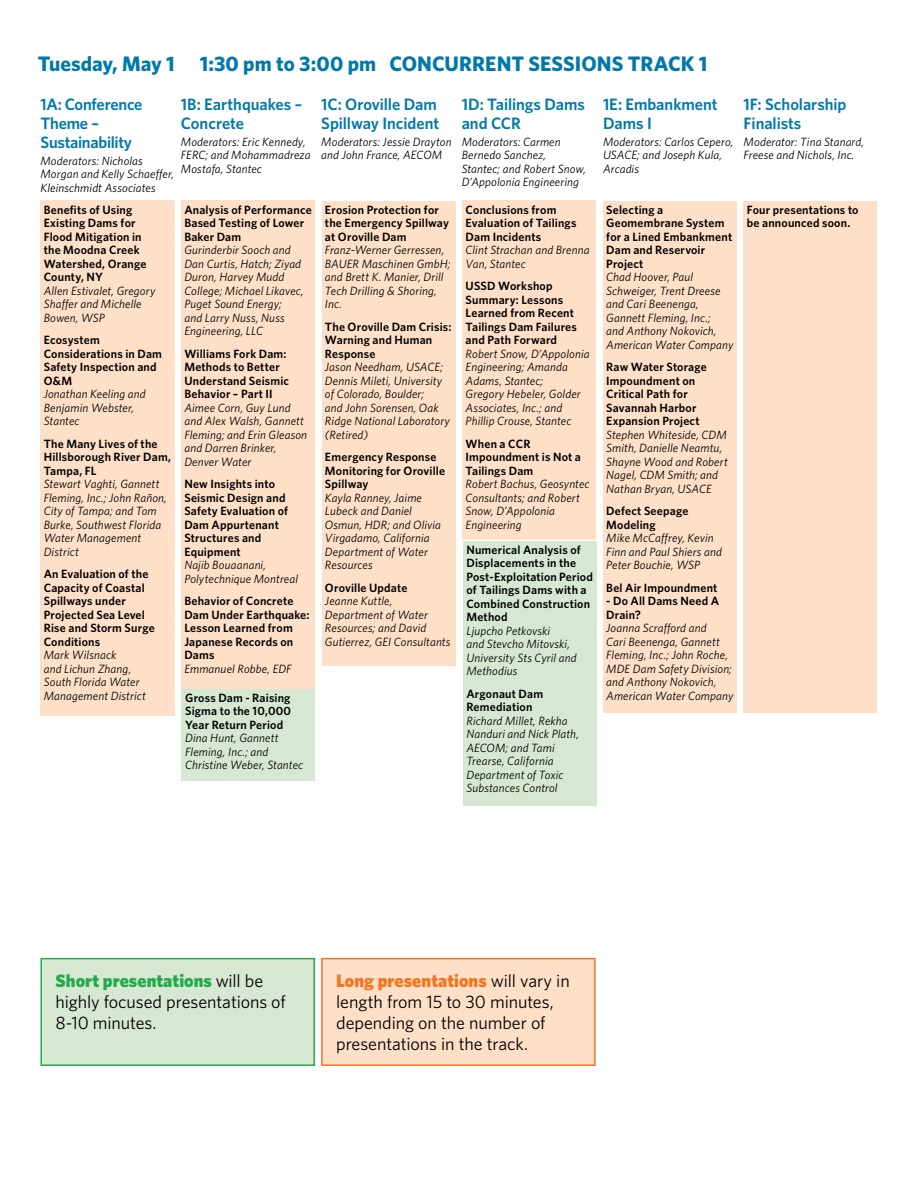
<style>
.page{position:relative;width:918px;height:1188px;background:#fff}
.page>*{position:absolute;margin:0;border:0;box-sizing:border-box;transform-origin:0 0}
.t1{font:700 21px "Whitney";color:#0079aa}
.t2{font:18px/21px "Whitney";letter-spacing:-.005em;color:#000}
.t3{font:600 16.5px/18.8px "Whitney";letter-spacing:-.005em;color:#0079aa}
.t4{font:italic 12px/13.5px "Whitney";letter-spacing:.01em;color:#000}
.t5{font:600 12px/13.5px "Whitney";letter-spacing:.015em;color:#000}
.s1{font-weight:900;color:#23aa4a}
.s2{font-weight:900;color:#f47521}
</style>
<div class="page">
<div style="left:40px;top:201px;width:135px;height:515px;background:#fedfc7"></div>
<div style="left:181px;top:201px;width:134px;height:488px;background:#fedfc7"></div>
<div style="left:322px;top:201px;width:134px;height:464px;background:#fedfc7"></div>
<div style="left:462px;top:201px;width:134px;height:339px;background:#fedfc7"></div>
<div style="left:603px;top:201px;width:134px;height:512px;background:#fedfc7"></div>
<div style="left:744px;top:201px;width:133px;height:512px;background:#fedfc7"></div>
<div style="left:463px;top:541px;width:133px;height:265px;background:#d6e8d2"></div>
<div style="left:322px;top:959px;width:273px;height:106px;background:#fedfc7"></div>
<div style="left:321px;top:958px;width:275px;height:108px;border:2px solid #f47521"></div>
<div style="left:41px;top:959px;width:273px;height:106px;background:#d6e8d2"></div>
<div style="left:40px;top:958px;width:275px;height:108px;border:2px solid #23aa4a"></div>
<div style="left:182px;top:689px;width:133px;height:92px;background:#d6e8d2"></div>
<h1 class="t1" style="left:38px;top:49px;width:671px">Tuesday, May 1 1:30 pm to 3:00 pm CONCURRENT SESSIONS TRACK 1</h1>
<h3 class="t3" style="left:40px;top:95px;width:104px">1A: Conference<br>Theme –<br>Sustainability</h3>
<p class="t4" style="left:40px;top:153px;width:135px">Moderators: Nicholas<br>Morgan and Kelly Schaeffer,<br>Kleinschmidt Associates</p>
<p class="t5" style="left:44px;top:203px;width:104px">Benefits of Using<br>Existing Dams for<br>Flood Mitigation in the Moodna Creek<br>Watershed, Orange<br>County, NY</p>
<p class="t4" style="left:44px;top:284px;width:113px">Allen Estivalet, Gregory<br>Shaffer and Michelle<br>Bowen, WSP</p>
<p class="t5" style="left:44px;top:333px;width:120px">Ecosystem<br>Considerations in Dam<br>Safety Inspection and<br>O&amp;M</p>
<p class="t4" style="left:44px;top:387px;width:104px">Jonathan Keeling and<br>Benjamin Webster,<br>Stantec</p>
<p class="t5" style="left:44px;top:437px;width:129px">The Many Lives of the<br>Hillsborough River Dam,<br>Tampa, FL</p>
<p class="t4" style="left:44px;top:477px;width:125px">Stewart Vaghti, Gannett<br>Fleming, Inc.; John Rañon,<br>City of Tampa; and Tom<br>Burke, Southwest Florida<br>Water Management<br>District</p>
<p class="t5" style="left:44px;top:567px;width:113px">An Evaluation of the<br>Capacity of Coastal<br>Spillways under<br>Projected Sea Level<br>Rise and Storm Surge<br>Conditions</p>
<p class="t4" style="left:44px;top:648px;width:104px">Mark Wilsnack<br>and Lichun Zhang,<br>South Florida Water<br>Management District</p>
<h3 class="t3" style="left:181px;top:95px;width:123px">1B: Earthquakes –<br>Concrete</h3>
<p class="t4" style="left:181px;top:135px;width:131px">Moderators: Eric Kennedy,<br>FERC; and Mohammadreza<br>Mostafa, Stantec</p>
<p class="t5" style="left:184px;top:203px;width:129px">Analysis of Performance<br>Based Testing of Lower<br>Baker Dam</p>
<p class="t4" style="left:184px;top:243px;width:121px">Gurinderbir Sooch and<br>Dan Curtis, Hatch; Ziyad<br>Duron, Harvey Mudd<br>College; Michael Likavec,<br>Puget Sound Energy;<br>and Larry Nuss, Nuss<br>Engineering, LLC</p>
<p class="t5" style="left:184px;top:347px;width:106px">Williams Fork Dam:<br>Methods to Better<br>Understand Seismic<br>Behavior – Part II</p>
<p class="t4" style="left:184px;top:401px;width:124px">Aimee Corn, Guy Lund and Alex Walsh, Gannett<br>Fleming; and Erin Gleason and Darren Brinker,<br>Denver Water</p>
<p class="t5" style="left:184px;top:477px;width:105px">New Insights into<br>Seismic Design and<br>Safety Evaluation of<br>Dam Appurtenant<br>Structures and<br>Equipment</p>
<p class="t4" style="left:184px;top:558px;width:115px">Najib Bouaanani,<br>Polytechnique Montreal</p>
<p class="t5" style="left:184px;top:594px;width:127px">Behavior of Concrete<br>Dam Under Earthquake:<br>Lesson Learned from<br>Japanese Records on<br>Dams</p>
<p class="t4" style="left:184px;top:662px;width:109px">Emmanuel Robbe, EDF</p>
<p class="t5" style="left:185px;top:691px;width:108px;text-align:justify">Gross Dam - Raising Sigma to the 10,000<br>Year Return Period</p>
<p class="t4" style="left:185px;top:731px;width:120px">Dina Hunt, Gannett<br>Fleming, Inc.; and<br>Christine Weber, Stantec</p>
<h3 class="t3" style="left:321px;top:95px;width:119px">1C: Oroville Dam<br>Spillway Incident</h3>
<p class="t4" style="left:321px;top:135px;width:132px">Moderators: Jessie Drayton and John France, AECOM</p>
<p class="t5" style="left:325px;top:203px;width:125px">Erosion Protection for the Emergency Spillway at Oroville Dam</p>
<p class="t4" style="left:325px;top:243px;width:127px">Franz-Werner Gerressen,<br>BAUER Maschinen GmbH; and Brett K. Manier, Drill<br>Tech Drilling &amp; Shoring,<br>Inc.</p>
<p class="t5" style="left:325px;top:320px;width:128px">The Oroville Dam Crisis:<br>Warning and Human<br>Response</p>
<p class="t4" style="left:325px;top:360px;width:127px">Jason Needham, USACE;<br>Dennis Mileti, University of Colorado, Boulder;<br>and John Sorensen, Oak<br>Ridge National Laboratory (Retired)</p>
<p class="t5" style="left:325px;top:450px;width:122px">Emergency Response<br>Monitoring for Oroville<br>Spillway</p>
<p class="t4" style="left:325px;top:491px;width:118px">Kayla Ranney, Jaime<br>Lubeck and Daniel<br>Osmun, HDR; and Olivia<br>Virgadamo, California<br>Department of Water<br>Resources</p>
<p class="t5" style="left:325px;top:581px;width:84px">Oroville Update</p>
<p class="t4" style="left:325px;top:594px;width:127px">Jeanne Kuttle,<br>Department of Water<br>Resources; and David<br>Gutierrez, GEI Consultants</p>
<h3 class="t3" style="left:462px;top:95px;width:125px">1D: Tailings Dams and CCR</h3>
<p class="t4" style="left:462px;top:135px;width:126px">Moderators: Carmen<br>Bernedo Sanchez,<br>Stantec; and Robert Snow,<br>D’Appolonia Engineering</p>
<p class="t5" style="left:466px;top:203px;width:112px">Conclusions from<br>Evaluation of Tailings<br>Dam Incidents</p>
<p class="t4" style="left:466px;top:243px;width:125px">Clint Strachan and Brenna<br>Van, Stantec</p>
<p class="t5" style="left:466px;top:279px;width:113px">USSD Workshop<br>Summary: Lessons<br>Learned from Recent<br>Tailings Dam Failures and Path Forward</p>
<p class="t4" style="left:466px;top:347px;width:126px">Robert Snow, D’Appolonia<br>Engineering; Amanda<br>Adams, Stantec;<br>Gregory Hebeler, Golder<br>Associates, Inc.; and<br>Phillip Crouse, Stantec</p>
<p class="t5" style="left:466px;top:437px;width:117px">When a CCR<br>Impoundment is Not a<br>Tailings Dam</p>
<p class="t4" style="left:466px;top:477px;width:125px">Robert Bachus, Geosyntec<br>Consultants; and Robert<br>Snow, D’Appolonia<br>Engineering</p>
<p class="t5" style="left:466px;top:543px;width:128px">Numerical Analysis of<br>Displacements in the<br>Post-Exploitation Period of Tailings Dams with a<br>Combined Construction<br>Method</p>
<p class="t4" style="left:466px;top:624px;width:112px">Ljupcho Petkovski<br>and Stevcho Mitovski,<br>University Sts Cyril and<br>Methodius</p>
<p class="t5" style="left:466px;top:687px;width:78px">Argonaut Dam<br>Remediation</p>
<p class="t4" style="left:466px;top:714px;width:114px">Richard Millet, Rekha<br>Nanduri and Nick Plath,<br>AECOM; and Tami<br>Trearse, California<br>Department of Toxic<br>Substances Control</p>
<h3 class="t3" style="left:603px;top:95px;width:116px">1E: Embankment<br>Dams I</h3>
<p class="t4" style="left:603px;top:135px;width:132px">Moderators: Carlos Cepero,<br>USACE; and Joseph Kula,<br>Arcadis</p>
<p class="t5" style="left:606px;top:203px;width:128px">Selecting a<br>Geomembrane System for a Lined Embankment<br>Dam and Reservoir<br>Project</p>
<p class="t4" style="left:606px;top:270px;width:129px">Chad Hoover, Paul<br>Schweiger, Trent Dreese and Cari Beenenga,<br>Gannett Fleming, Inc.;<br>and Anthony Nokovich,<br>American Water Company</p>
<p class="t5" style="left:606px;top:360px;width:102px">Raw Water Storage<br>Impoundment on<br>Critical Path for<br>Savannah Harbor<br>Expansion Project</p>
<p class="t4" style="left:606px;top:428px;width:123px">Stephen Whiteside, CDM<br>Smith, Danielle Neamtu,<br>Shayne Wood and Robert<br>Nagel, CDM Smith; and<br>Nathan Bryan, USACE</p>
<p class="t5" style="left:606px;top:504px;width:84px">Defect Seepage<br>Modeling</p>
<p class="t4" style="left:606px;top:531px;width:117px">Mike McCaffrey, Kevin<br>Finn and Paul Shiers and<br>Peter Bouchie, WSP</p>
<p class="t5" style="left:606px;top:581px;width:113px">Bel Air Impoundment</p>
<p class="t5" style="left:606px;top:594px;width:114px">- Do All Dams Need A<br>Drain?</p>
<p class="t4" style="left:606px;top:621px;width:129px">Joanna Scrafford and<br>Cari Beenenga, Gannett<br>Fleming, Inc.; John Roche,<br>MDE Dam Safety Division; and Anthony Nokovich,<br>American Water Company</p>
<h3 class="t3" style="left:744px;top:95px;width:104px">1F: Scholarship<br>Finalists</h3>
<p class="t4" style="left:744px;top:135px;width:122px">Moderator: Tina Stanard,<br>Freese and Nichols, Inc.</p>
<p class="t5" style="left:747px;top:203px;width:113px">Four presentations to be announced soon.</p>
<h2 class="t2" style="left:56px;top:970px;width:232px"><span class="s1">Short presentations</span> will be highly focused presentations of<br>8-10 minutes.</h2>
<h2 class="t2" style="left:336px;top:970px;width:235px"><span class="s2">Long presentations</span> will vary in length from 15 to 30 minutes, depending on the number of presentations in the track.</h2>
</div>
